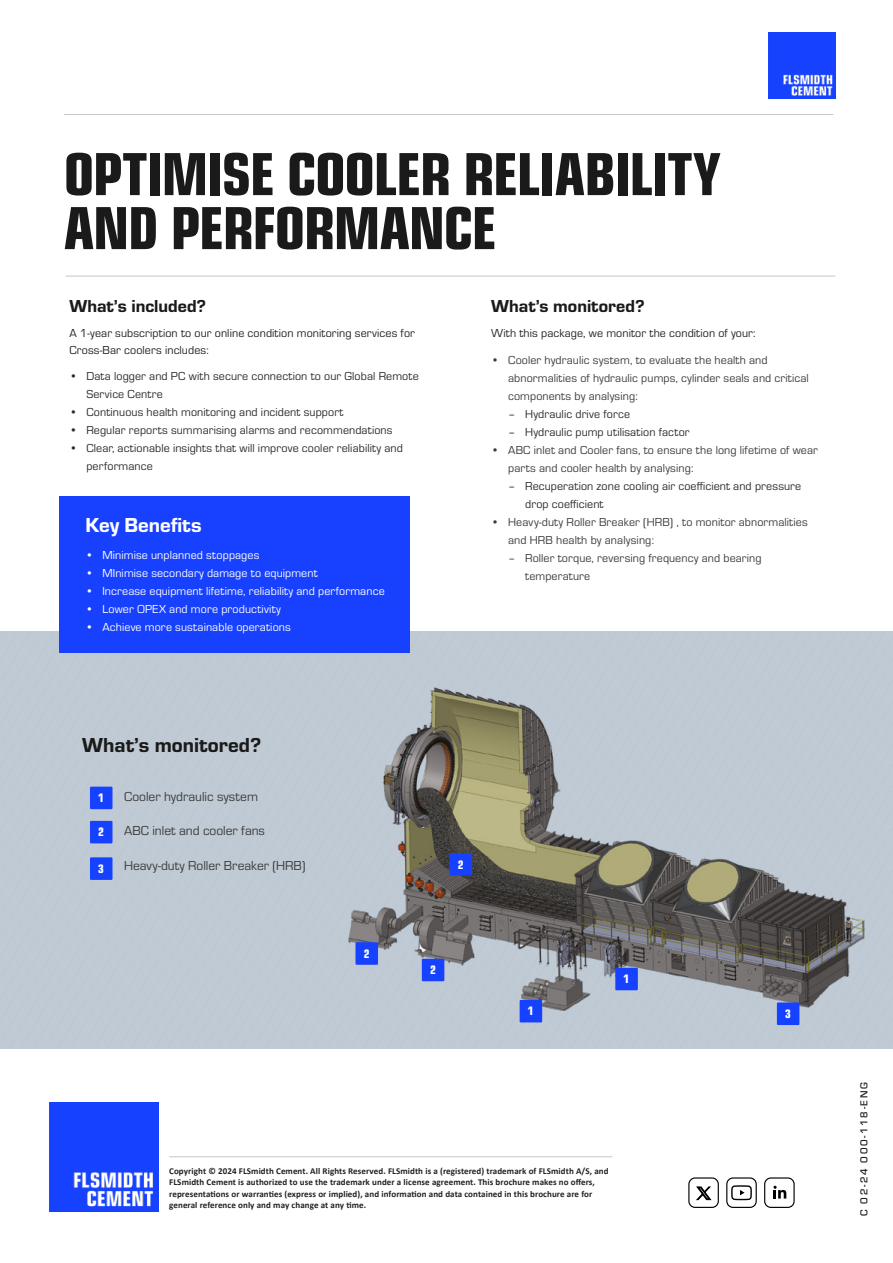
<style>
.page{position:relative;width:893px;height:1263px;background:#fff}
.page>*{position:absolute;margin:0;border:0;box-sizing:border-box;transform-origin:0 0}
.t1{font:63px/54px "Eurostile Con Hea";letter-spacing:-.02em;color:#1a1a1a}
.t2{font:21px "Eurostile Hea";color:#1a1a1a}
.t3{font:21px "Eurostile Hea";color:#fff}
.t4{font:18px "Eurostile Hea";color:#1a1a1a}
.t5{font:13.5px "Eurostile";color:#3c3c3b}
.t6{font:12.75px "Eurostile Con Hea";color:#fff}
.t7{font:12px/18px "Eurostile";letter-spacing:.01em;color:#2b2a29}
.t8{font:12px/18px "Eurostile";letter-spacing:.01em;color:#3c3c3b}
.t9{font:12px "Eurostile";letter-spacing:.01em;color:#fff}
.t10{font:12px/16.5px "Eurostile";letter-spacing:.01em;color:#212121}
.t11{font:500 10.5px "Eurostile";letter-spacing:.16em;color:#1a1a1a}
.t12{font:700 9px/11.2px "Calibri";letter-spacing:.01em;color:#212121}
</style>
<div class="page">
<hr style="left:64px;top:114px;width:769px;height:1px;background:#c6c6c6">
<div style="left:0;top:631px;width:893px;height:418px;background:#c0cad4"></div>
<div style="left:90px;top:787px;width:23px;height:22px;background:#1641ff"></div>
<div style="left:90px;top:821px;width:23px;height:22px;background:#1641ff"></div>
<div style="left:90px;top:857px;width:23px;height:23px;background:#1641ff"></div>
<img style="left:348px;top:687px;width:517px;height:323px">
<div style="left:450px;top:853px;width:22px;height:22px;background:#1641ff"></div>
<div style="left:355px;top:942px;width:23px;height:23px;background:#1641ff"></div>
<div style="left:422px;top:959px;width:22px;height:22px;background:#1641ff"></div>
<div style="left:520px;top:1000px;width:22px;height:22px;background:#1641ff"></div>
<div style="left:615px;top:968px;width:23px;height:22px;background:#1641ff"></div>
<div style="left:777px;top:1002px;width:22px;height:23px;background:#1641ff"></div>
<div style="left:764px;top:1177px;width:31px;height:31px;border:1px solid #000;border-radius:6px"></div>
<svg style="left:773px;top:1186px;width:13px;height:12px"></svg>
<div style="left:726px;top:1177px;width:31px;height:31px;border:1px solid #000;border-radius:6px"></div>
<svg style="left:731px;top:1185px;width:21px;height:16px"></svg>
<div style="left:688px;top:1177px;width:31px;height:31px;border:1px solid #000;border-radius:6px"></div>
<svg style="left:696px;top:1186px;width:15px;height:14px"></svg>
<hr style="left:169px;top:1156px;width:443px;height:1px;background:#c6c6c6">
<hr style="left:66px;top:276px;width:769px;height:1px;background:#c6c6c6">
<div style="left:60px;top:496px;width:350px;height:157px;background:#1740ff"></div>
<img style="left:769px;top:32px;width:66px;height:67px">
<img style="left:49px;top:1102px;width:110px;height:109px">
<h1 class="t1" style="left:64px;top:143px;width:658px">OPTIMISE COOLER RELIABILITY<br>AND PERFORMANCE</h1>
<h3 class="t4" style="left:69px;top:294px;width:138px">What’s included?</h3>
<p class="t10" style="left:69px;top:325px;width:347px">A 1-year subscription to our online condition monitoring services for<br>Cross-Bar coolers includes:</p>
<p class="t7" style="left:86px;top:367px;width:334px;text-indent:-17px">• Data logger and PC with secure connection to our Global Remote<br>Service Centre</p>
<p class="t7" style="left:69px;top:403px;width:276px">• Continuous health monitoring and incident support</p>
<p class="t7" style="left:69px;top:421px;width:325px">• Regular reports summarising alarms and recommendations</p>
<p class="t7" style="left:86px;top:439px;width:318px;text-indent:-17px">• Clear, actionable insights that will improve cooler reliability and performance</p>
<h2 class="t3" style="left:85px;top:511px;width:118px">Key Benefits</h2>
<p class="t9" style="left:85px;top:547px;width:175px">• Minimise unplanned stoppages</p>
<p class="t9" style="left:85px;top:565px;width:234px">• MInimise secondary damage to equipment</p>
<p class="t9" style="left:85px;top:583px;width:301px">• Increase equipment lifetime, reliability and performance</p>
<p class="t9" style="left:85px;top:601px;width:197px">• Lower OPEX and more productivity</p>
<p class="t9" style="left:85px;top:619px;width:207px">• Achieve more sustainable operations</p>
<h3 class="t4" style="left:491px;top:294px;width:155px">What’s monitored?</h3>
<p class="t10" style="left:491px;top:325px;width:266px">With this package, we monitor the condition of your:</p>
<p class="t8" style="left:508px;top:350px;width:302px;text-indent:-17px">• Cooler hydraulic system, to evaluate the health and abnormalities of hydraulic pumps, cylinder seals and critical components by analysing:</p>
<p class="t7" style="left:508px;top:404px;width:124px">– Hydraulic drive force</p>
<p class="t7" style="left:508px;top:422px;width:183px">– Hydraulic pump utilisation factor</p>
<p class="t8" style="left:508px;top:440px;width:311px;text-indent:-17px">• ABC inlet and Cooler fans, to ensure the long lifetime of wear parts and cooler health by analysing:</p>
<p class="t7" style="left:525px;top:476px;width:278px;text-indent:-17px">– Recuperation zone cooling air coefficient and pressure drop coefficient</p>
<p class="t8" style="left:508px;top:512px;width:301px;text-indent:-17px">• Heavy-duty Roller Breaker (HRB) , to monitor abnormalities and HRB health by analysing:</p>
<p class="t8" style="left:525px;top:548px;width:238px;text-indent:-17px">– Roller torque, reversing frequency and bearing temperature</p>
<h2 class="t2" style="left:82px;top:730px;width:181px">What’s monitored?</h2>
<p class="t6" style="left:98px;top:789px;width:7px">1</p>
<p class="t6" style="left:98px;top:823px;width:7px">2</p>
<p class="t6" style="left:98px;top:859px;width:7px">3</p>
<p class="t5" style="left:124px;top:787px;width:135px">Cooler hydraulic system</p>
<p class="t5" style="left:124px;top:822px;width:142px">ABC inlet and cooler fans</p>
<p class="t5" style="left:124px;top:856px;width:183px">Heavy-duty Roller Breaker (HRB)</p>
<p class="t6" style="left:364px;top:944px;width:7px">2</p>
<p class="t6" style="left:458px;top:855px;width:7px">2</p>
<p class="t6" style="left:430px;top:961px;width:7px">2</p>
<p class="t6" style="left:528px;top:1002px;width:7px">1</p>
<p class="t6" style="left:624px;top:970px;width:7px">1</p>
<p class="t6" style="left:785px;top:1004px;width:7px">3</p>
<p class="t12" style="left:169px;top:1165px;width:441px">Copyright © 2024 FLSmidth Cement. All Rights Reserved. FLSmidth is a (registered) trademark of FLSmidth A/S, and FLSmidth Cement is authorized to use the trademark under a license agreement. This brochure makes no offers, representations or warranties (express or implied), and information and data contained in this brochure are for general reference only and may change at any time.</p>
<p class="t11" style="left:857px;top:1216px;width:135px;rotate:-90deg">C 02-24 000-118-ENG</p>
</div>
